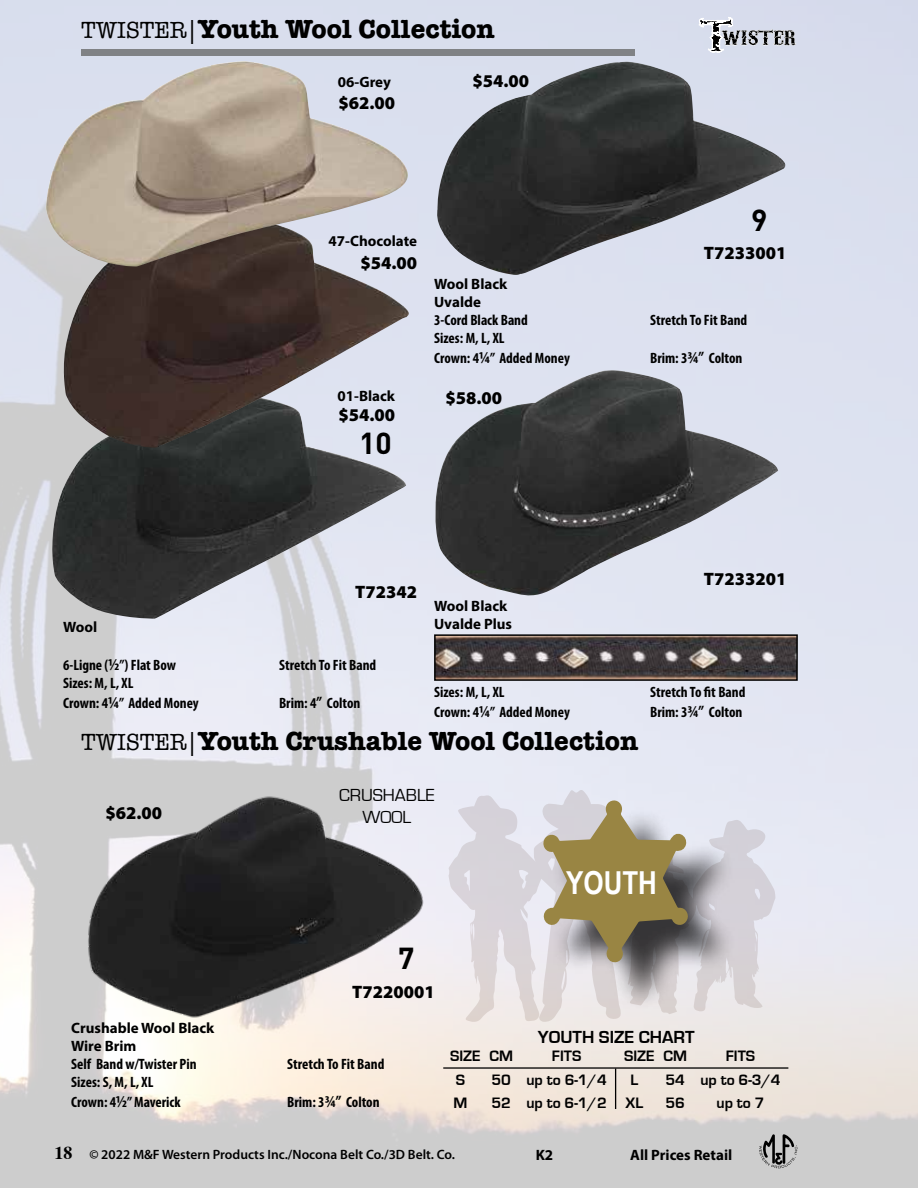
<style>
.page{position:relative;width:918px;height:1188px;background:#fff}
.page>*{position:absolute;margin:0;border:0;box-sizing:border-box;transform-origin:0 0}
.t1{font:700 31.65px "Arial Narrow";color:#fff}
.t2{font:700 30px "DINOT";color:#000}
.t3{font:700 27px "American Typewriter";color:#000}
.t4{font:900 18px "Myriad Pro";color:#000}
.t5{font:700 18px "Eurostile";color:#000}
.t6{font:18px/21.6px "Eurostile";color:#000;text-align:center}
.t7{font:700 15.6px "Eurostile";color:#000}
.t8{font:700 condensed 15px/19.8px "Myriad Pro";color:#000}
.t9{font:700 15px/18px "Myriad Pro";color:#000}
.t10{font:600 13.5px "Myriad Pro";color:#000}
.s1{font-weight:400;font-size:24px}
.s2{font-size:16.5px}
.s3{font-family:"Times";font-weight:700;font-size:18px}
</style>
<div class="page">
<img style="left:0;top:0;width:918px;height:1188px">
<div style="left:81px;top:49px;width:553px;height:7px;background:#808285"></div>
<img style="left:437px;top:637px;width:358px;height:41px">
<div style="left:434px;top:634px;width:364px;height:47px;border:2px solid #000"></div>
<img style="left:433px;top:370px;width:345px;height:227px">
<img style="left:436px;top:62px;width:350px;height:213px">
<img style="left:52px;top:394px;width:354px;height:225px">
<img style="left:63px;top:267px;width:347px;height:181px">
<img style="left:46px;top:61px;width:364px;height:206px">
<img style="left:82px;top:789px;width:343px;height:233px">
<svg style="left:449px;top:790px;width:327px;height:233px;background:#cac4bf"></svg>
<hr style="left:443px;top:1067px;width:345px;height:2px;background:#000">
<hr style="left:615px;top:1069px;width:1px;height:40px;background:#000">
<svg style="left:698px;top:17px;width:98px;height:36px;background:#b6bac4"></svg>
<svg style="left:759px;top:1134px;width:38px;height:34px"></svg>
<h3 class="t3" style="left:81px;top:6px;width:415px"><span class="s1">TWISTER|</span>Youth Wool Collection</h3>
<p class="t9" style="left:338px;top:73px;width:55px">06-Grey</p>
<p class="t4" style="left:339px;top:91px;width:58px">$62.00</p>
<p class="t4" style="left:473px;top:69px;width:58px">$54.00</p>
<p class="t9" style="left:329px;top:231px;width:90px">47-Chocolate</p>
<p class="t4" style="left:361px;top:251px;width:58px">$54.00</p>
<p class="t9" style="left:338px;top:386px;width:59px">01-Black</p>
<p class="t4" style="left:339px;top:403px;width:58px">$54.00</p>
<h2 class="t2" style="left:359px;top:423px;width:34px">10</h2>
<h2 class="t2" style="left:751px;top:200px;width:18px">9</h2>
<p class="t4" style="left:704px;top:241px;width:84px">T7233001</p>
<p class="t9" style="left:434px;top:275px;width:75px">Wool Black<br>Uvalde</p>
<p class="t8" style="left:434px;top:310px;width:95px">3-Cord Black Band</p>
<p class="t8" style="left:650px;top:310px;width:99px">Stretch To Fit Band</p>
<p class="t8" style="left:434px;top:328px;width:137px">Sizes: M, L, XL<br>Crown: 4<span class="s2">1/4</span>” Added Money</p>
<p class="t8" style="left:650px;top:348px;width:94px">Brim: 3<span class="s2">3/4”</span> Colton</p>
<p class="t4" style="left:446px;top:386px;width:58px">$58.00</p>
<p class="t4" style="left:355px;top:580px;width:63px">T72342</p>
<p class="t9" style="left:63px;top:618px;width:36px">Wool</p>
<p class="t8" style="left:63px;top:655px;width:115px">6-Ligne (<span class="s2">1/2</span>”) Flat Bow</p>
<p class="t8" style="left:279px;top:655px;width:99px">Stretch To Fit Band</p>
<p class="t8" style="left:63px;top:673px;width:137px">Sizes: M, L, XL<br>Crown: 4<span class="s2">1/4</span>” Added Money</p>
<p class="t8" style="left:279px;top:693px;width:83px">Brim: 4<span class="s2">”</span> Colton</p>
<p class="t9" style="left:434px;top:597px;width:80px">Wool Black<br>Uvalde Plus</p>
<p class="t4" style="left:704px;top:567px;width:84px">T7233201</p>
<p class="t8" style="left:434px;top:682px;width:72px">Sizes: M, L, XL</p>
<p class="t8" style="left:650px;top:682px;width:97px">Stretch To fit Band</p>
<p class="t8" style="left:434px;top:701px;width:137px">Crown: 4<span class="s2">1/4</span>” Added Money</p>
<p class="t8" style="left:650px;top:701px;width:94px">Brim: 3<span class="s2">3/4”</span> Colton</p>
<h3 class="t3" style="left:81px;top:718px;width:559px"><span class="s1">TWISTER|</span>Youth Crushable Wool Collection</h3>
<p class="t4" style="left:106px;top:801px;width:58px">$62.00</p>
<p class="t6" style="left:339px;top:785px;width:97px">CRUSHABLE<br>WOOL</p>
<h1 class="t1" style="left:566px;top:858px;width:92px">YOUTH</h1>
<h2 class="t2" style="left:398px;top:939px;width:18px">7</h2>
<p class="t4" style="left:352px;top:980px;width:84px">T7220001</p>
<p class="t9" style="left:71px;top:1018px;width:145px">Crushable Wool Black<br>Wire Brim</p>
<p class="t8" style="left:71px;top:1054px;width:127px">Self Band w/Twister Pin</p>
<p class="t8" style="left:287px;top:1054px;width:99px">Stretch To Fit Band</p>
<p class="t8" style="left:71px;top:1072px;width:111px">Sizes: S, M, L, XL<br>Crown: 4<span class="s2">1/2</span>” Maverick</p>
<p class="t8" style="left:287px;top:1092px;width:94px">Brim: 3<span class="s2">3/4”</span> Colton</p>
<p class="t5" style="left:538px;top:1027px;width:158px">YOUTH SIZE CHART</p>
<p class="t7" style="left:450px;top:1048px;width:64px">SIZE CM</p>
<p class="t7" style="left:552px;top:1048px;width:31px">FITS</p>
<p class="t7" style="left:456px;top:1071px;width:11px">S</p>
<p class="t7" style="left:492px;top:1071px;width:117px">50 up to 6-1/4</p>
<p class="t7" style="left:454px;top:1094px;width:15px">M</p>
<p class="t7" style="left:492px;top:1094px;width:117px">52 up to 6-1/2</p>
<p class="t7" style="left:624px;top:1048px;width:64px">SIZE CM</p>
<p class="t7" style="left:726px;top:1048px;width:31px">FITS</p>
<p class="t7" style="left:631px;top:1071px;width:9px">L</p>
<p class="t7" style="left:665px;top:1071px;width:117px">54 up to 6-3/4</p>
<p class="t7" style="left:626px;top:1094px;width:19px">XL</p>
<p class="t7" style="left:665px;top:1094px;width:21px">56</p>
<p class="t7" style="left:717px;top:1094px;width:49px">up to 7</p>
<p class="t10" style="left:55px;top:1146px;width:402px"><span class="s3">18</span> © 2022 M&amp;F Western Products Inc./Nocona Belt Co./3D Belt. Co.</p>
<p class="t9" style="left:536px;top:1146px;width:19px">K2</p>
<p class="t9" style="left:630px;top:1146px;width:103px">All Prices Retail</p>
</div>
